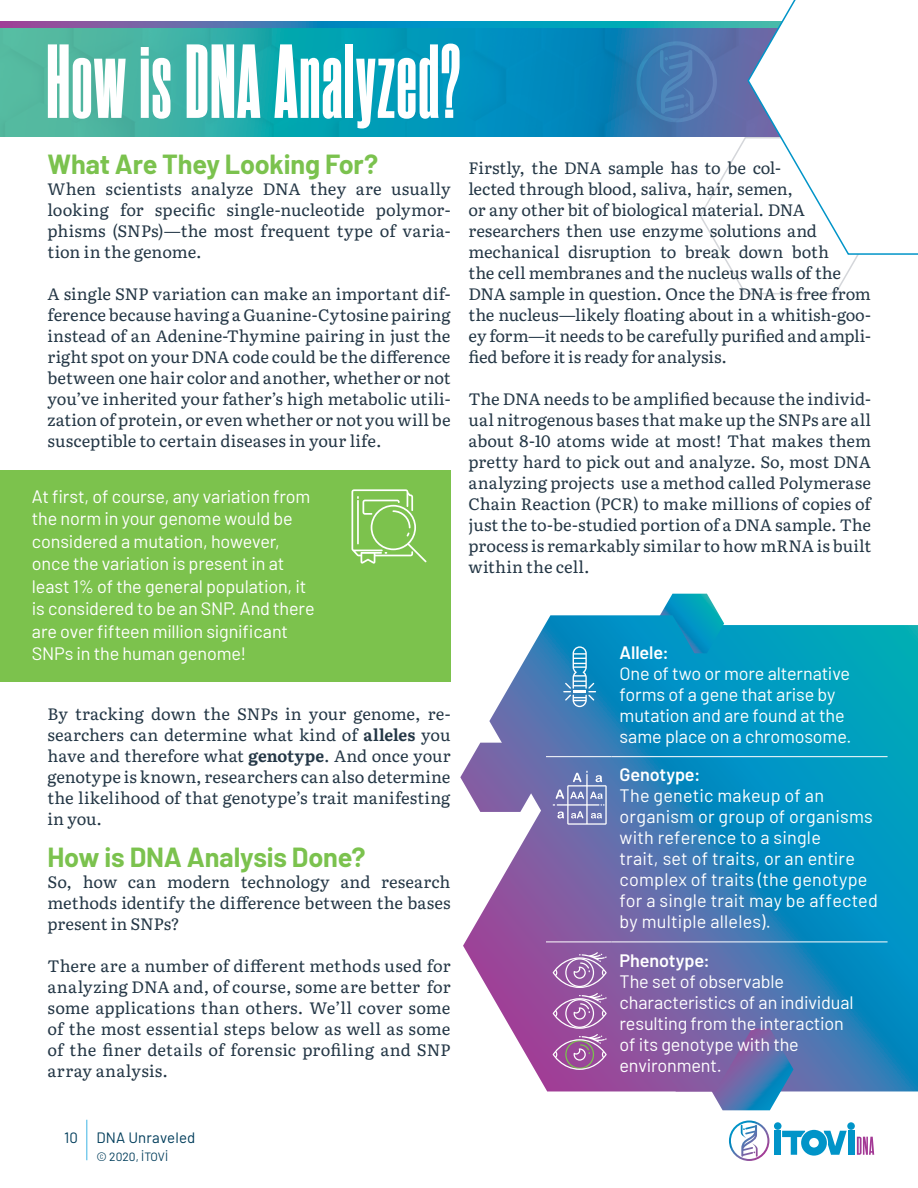
<style>
.page{position:relative;width:918px;height:1188px;background:#fff}
.page>*{position:absolute;margin:0;border:0;box-sizing:border-box;transform-origin:0 0}
.t1{font:800 105px "Rama Gothic C";letter-spacing:.015em;color:#fff}
.t2{font:700 27px "Barlow";letter-spacing:-.01em;color:#7bc24e}
.t3{font:18px/21px "Barlow";letter-spacing:-.005em;color:#fff}
.t4{font:600 18px "Barlow";letter-spacing:-.005em;color:#fff}
.t5{font:16.5px/21px "Literata";color:#243746;text-align:justify}
.t6{font:15px "Barlow";letter-spacing:.01em;color:#013d5b}
.t7{font:12px "Barlow";color:#013d5b}
.s1{font-weight:700}
</style>
<div class="page">
<hr style="left:86px;top:1120px;width:1px;height:40px;background:#3eb4e4">
<div style="left:774px;top:1122px;width:8px;height:8px;background:#0094c8;border-radius:50%"></div>
<div style="left:847px;top:1122px;width:8px;height:8px;background:#0094c8;border-radius:50%"></div>
<div style="left:775px;top:1131px;width:6px;height:24px;background:#0094c8"></div>
<div style="left:848px;top:1131px;width:6px;height:24px;background:#0094c8"></div>
<svg style="left:782px;top:1130px;width:65px;height:26px"></svg>
<svg style="left:857px;top:1137px;width:17px;height:18px"></svg>
<svg style="left:729px;top:1120px;width:40px;height:41px"></svg>
<img style="left:0;top:28px;width:636px;height:109px">
<svg style="left:0;top:22px;width:636px;height:6px;background:#357fb3"></svg>
<svg style="left:636px;top:21px;width:222px;height:274px"></svg>
<svg style="left:747px;top:0;width:171px;height:256px"></svg>
<div style="left:0;top:470px;width:451px;height:212px;background:#7cc24d"></div>
<svg style="left:351px;top:489px;width:76px;height:75px"></svg>
<svg style="left:460px;top:743px;width:29px;height:57px"></svg>
<svg style="left:734px;top:625px;width:184px;height:466px;background:#0894bf"></svg>
<svg style="left:660px;top:594px;width:60px;height:21px"></svg>
<svg style="left:699px;top:1091px;width:95px;height:19px"></svg>
<svg style="left:463px;top:800px;width:337px;height:291px;background:#7a7ab4"></svg>
<svg style="left:489px;top:615px;width:245px;height:212px;background:#398ec0"></svg>
<hr style="left:546px;top:756px;width:65px;height:1px;background:#fff">
<hr style="left:611px;top:756px;width:277px;height:1px;background:#fff">
<hr style="left:546px;top:942px;width:65px;height:1px;background:#fff">
<hr style="left:611px;top:942px;width:277px;height:1px;background:#fff">
<svg style="left:553px;top:771px;width:54px;height:54px;background:#838cbd"></svg>
<svg style="left:563px;top:646px;width:33px;height:61px;background:#479bc7"></svg>
<svg style="left:553px;top:952px;width:54px;height:118px;background:#a46daa"></svg>
<h1 class="t1" style="left:46px;top:33px;width:416px">How is DNA Analyzed?</h1>
<h2 class="t2" style="left:48px;top:144px;width:332px">What Are They Looking For?</h2>
<p class="t5" style="left:48px;top:177px;width:405px">When scientists analyze DNA they are usually looking for specific single-nucleotide polymor&shy;phisms (SNPs)—the most frequent type of varia&shy;tion in the genome.</p>
<p class="t5" style="left:48px;top:282px;width:405px">A single SNP variation can make an important dif&shy;ference because having a Guanine-Cytosine pairing instead of an Adenine-Thymine pairing in just the right spot on your DNA code could be the difference between one hair color and another, whether or not you’ve inherited your father’s high metabolic utili&shy;zation of protein, or even whether or not you will be susceptible to certain diseases in your life.</p>
<p class="t3" style="left:32px;top:484px;width:284px;line-height:22.5px">At first, of course, any variation from the norm in your genome would be considered a mutation, however, once the variation is present in at least 1% of the general population, it is considered to be an SNP. And there are over fifteen million significant SNPs in the human genome!</p>
<p class="t5" style="left:48px;top:702px;width:405px">By tracking down the SNPs in your genome, re&shy;searchers can determine what kind of <span class="s1">alleles</span> you have and therefore what <span class="s1">genotype</span>. And once your genotype is known, researchers can also determine the likelihood of that genotype’s trait manifesting in you.</p>
<h2 class="t2" style="left:48px;top:837px;width:320px">How is DNA Analysis Done?</h2>
<p class="t5" style="left:48px;top:870px;width:405px">So, how can modern technology and research methods identify the difference between the bases present in SNPs?</p>
<p class="t5" style="left:48px;top:954px;width:405px">There are a number of different methods used for analyzing DNA and, of course, some are better for some applications than others. We’ll cover some of the most essential steps below as well as some of the finer details of forensic profiling and SNP array analysis.</p>
<p class="t5" style="left:469px;top:156px;width:404px;text-align:left">Firstly, the DNA sample has to be col-<br>lected through blood, saliva, hair, semen,<br>or any other bit of biological material. DNA researchers then use enzyme solutions and mechanical disruption to break down both<br>the cell membranes and the nucleus walls of the DNA sample in question. Once the DNA is free from the nucleus—likely floating about in a whitish-goo&shy;ey form—it needs to be carefully purified and ampli&shy;fied before it is ready for analysis.</p>
<p class="t5" style="left:469px;top:387px;width:404px">The DNA needs to be amplified because the individ&shy;ual nitrogenous bases that make up the SNPs are all about 8-10 atoms wide at most! That makes them pretty hard to pick out and analyze. So, most DNA analyzing projects use a method called Polymerase Chain Reaction (PCR) to make millions of copies of just the to-be-studied portion of a DNA sample. The process is remarkably similar to how mRNA is built within the cell.</p>
<p class="t4" style="left:620px;top:639px;width:51px">Allele:</p>
<p class="t3" style="left:620px;top:662px;width:234px">One of two or more alternative forms of a gene that arise by mutation and are found at the same place on a chromosome.</p>
<p class="t4" style="left:620px;top:762px;width:82px">Genotype:</p>
<p class="t3" style="left:620px;top:784px;width:260px">The genetic makeup of an organism or group of organisms with reference to a single<br>trait, set of traits, or an entire complex of traits (the genotype for a single trait may be affected by multiple alleles).</p>
<p class="t4" style="left:620px;top:947px;width:92px">Phenotype:</p>
<p class="t3" style="left:620px;top:969px;width:236px">The set of observable characteristics of an individual resulting from the interaction of its genotype with the environment.</p>
<p class="t6" style="left:64px;top:1127px;width:15px">10</p>
<p class="t6" style="left:96px;top:1127px;width:100px">DNA Unraveled</p>
<p class="t7" style="left:96px;top:1148px;width:73px">© 2020, İTOVİ</p>
</div>
